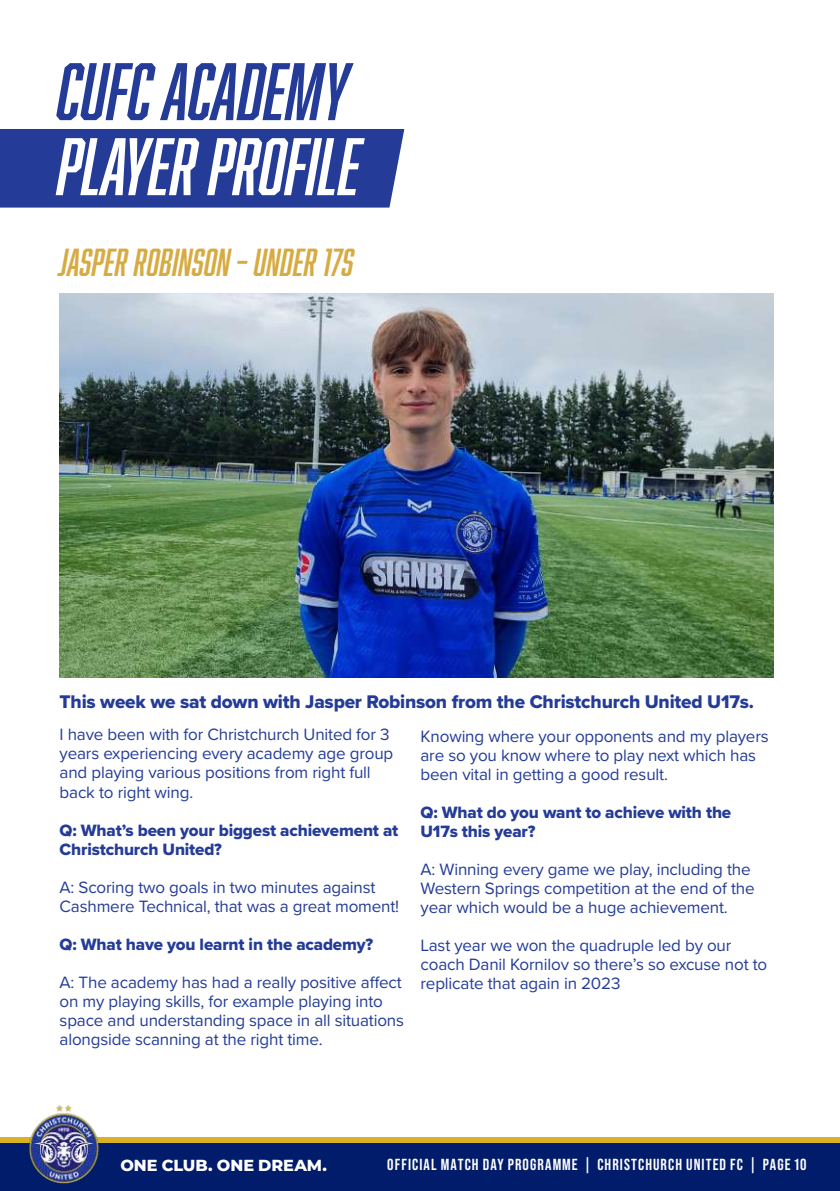
<style>
.page{position:relative;width:840px;height:1191px;background:#fff}
.page>*{position:absolute;margin:0;border:0;box-sizing:border-box;transform-origin:0 0}
.t1{font:italic 75px "Abolition";color:#fff}
.t2{font:italic 75px "Abolition";color:#243c97}
.t3{font:italic 36px "Abolition";letter-spacing:.01em;color:#d7ab42}
.t4{font:19px "Proxima Nova Extrabld";letter-spacing:-.01em;color:#243c97}
.t5{font:17px/19px "Proxima Nova";letter-spacing:-.01em;color:#243c97}
.t6{font:17px/19px "Proxima Nova Extrabld";letter-spacing:-.01em;color:#243c97}
.t7{font:700 16px "Bebas Neue Pro";letter-spacing:.065em;color:#fff}
.t8{font:800 16px "Montserrat";color:#fff}
</style>
<div class="page">
<hr style="left:839px;top:0;width:1px;height:1191px;background:#243c97">
<div style="left:0;top:1137px;width:839px;height:54px;background:#d8b127"></div>
<div style="left:0;top:1143px;width:839px;height:48px;background:#001c6a"></div>
<img style="left:29px;top:1105px;width:70px;height:79px">
<img style="left:60px;top:293px;width:712px;height:384px">
<div style="left:0;top:129px;width:404px;height:79px;background:#243c97"></div>
<h1 class="t2" style="left:58px;top:48px;width:292px">CUFC ACADEMY</h1>
<h1 class="t1" style="left:58px;top:123px;width:304px">PLAYER PROFILE</h1>
<h2 class="t3" style="left:60px;top:241px;width:296px">JASPER ROBINSON – UNDER 17S</h2>
<p class="t4" style="left:60px;top:687px;width:695px">This week we sat down with Jasper Robinson from the Christchurch United U17s.</p>
<p class="t5" style="left:60px;top:724px;width:335px">I have been with for Christchurch United for 3 years experiencing every academy age group and playing various positions from right full back to right wing.</p>
<p class="t6" style="left:60px;top:820px;width:340px">Q: What’s been your biggest achievement at<br>Christchurch United?</p>
<p class="t5" style="left:60px;top:876px;width:341px">A: Scoring two goals in two minutes against<br>Cashmere Technical, that was a great moment!</p>
<p class="t6" style="left:60px;top:934px;width:315px">Q: What have you learnt in the academy?</p>
<p class="t5" style="left:60px;top:971px;width:346px">A: The academy has had a really positive affect on my playing skills, for example playing into space and understanding space in all situations alongside scanning at the right time.</p>
<p class="t5" style="left:420px;top:726px;width:349px">Knowing where your opponents and my players are so you know where to play next which has been vital in getting a good result.</p>
<p class="t6" style="left:420px;top:802px;width:312px">Q: What do you want to achieve with the<br>U17s this year?</p>
<p class="t5" style="left:420px;top:859px;width:335px">A: Winning every game we play, including the<br>Western Springs competition at the end of the year which would be a huge achievement.</p>
<p class="t5" style="left:420px;top:935px;width:348px">Last year we won the quadruple led by our coach Danil Kornilov so there’s so excuse not to replicate that again in 2023</p>
<p class="t8" style="left:120px;top:1153px;width:208px">ONE CLUB. ONE DREAM.</p>
<p class="t7" style="left:387px;top:1155px;width:420px">OFFICIAL MATCH DAY PROGRAMME | CHRISTCHURCH UNITED FC | PAGE 10</p>
</div>
